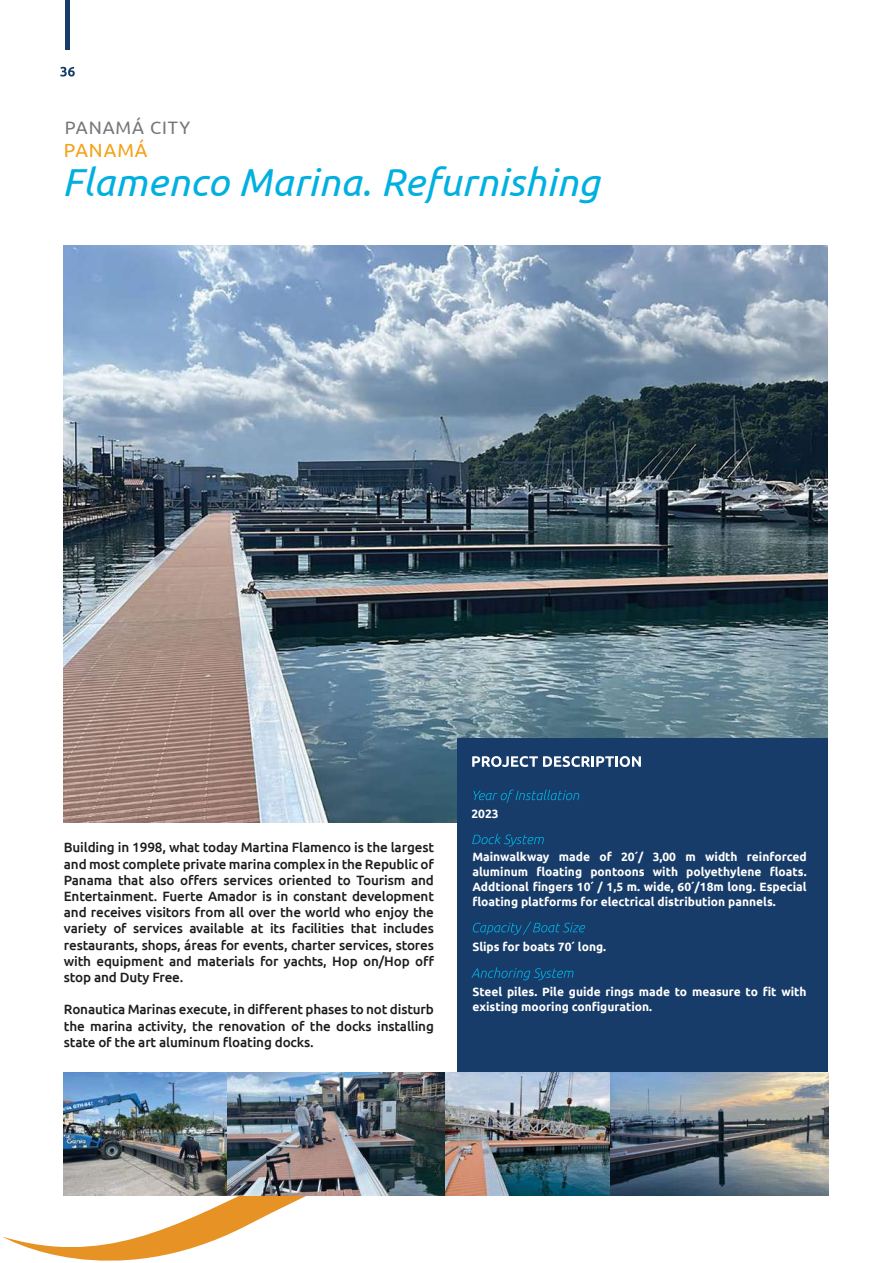
<style>
.page{position:relative;width:893px;height:1263px;background:#fff}
.page>*{position:absolute;margin:0;border:0;box-sizing:border-box;transform-origin:0 0}
.t1{font:italic 39px "Ubuntu";letter-spacing:.01em;color:#00b0e1}
.t2{font:19.05px "Ubuntu";letter-spacing:.05em;color:#f6a016}
.t3{font:18px "Ubuntu";letter-spacing:.05em;color:#76777b}
.t4{font:500 13.5px/16.2px "Ubuntu";letter-spacing:-.01em;color:#1d1d1b;text-align:justify}
.t5{font:700 12px/15px "Ubuntu";color:#fff;text-align:justify}
</style>
<div class="page">
<svg style="left:60px;top:67px;width:15px;height:10px"></svg>
<svg style="left:2px;top:1096px;width:539px;height:165px"></svg>
<img style="left:64px;top:245px;width:763px;height:578px">
<div style="left:457px;top:738px;width:370px;height:334px;background:#183c69"></div>
<svg style="left:473px;top:789px;width:106px;height:14px"></svg>
<svg style="left:472px;top:833px;width:72px;height:14px"></svg>
<svg style="left:471px;top:967px;width:102px;height:13px"></svg>
<svg style="left:472px;top:756px;width:169px;height:11px"></svg>
<svg style="left:473px;top:922px;width:112px;height:13px"></svg>
<img style="left:64px;top:1072px;width:764px;height:123px">
<div style="left:65px;top:0;width:5px;height:50px;background:#183c69"></div>
<h3 class="t3" style="left:65px;top:117px;width:127px">PANAMÁ CITY</h3>
<h2 class="t2" style="left:64px;top:139px;width:85px">PANAMÁ</h2>
<h1 class="t1" style="left:62px;top:158px;width:539px">Flamenco Marina. Refurnishing</h1>
<p class="t4" style="left:64px;top:839px;width:372px">Building in 1998, what today Martina Flamenco is the largest and most complete private marina complex in the Republic of Panama that also offers services oriented to Tourism and Entertainment. Fuerte Amador is in constant development and receives visitors from all over the world who enjoy the variety of services available at its facilities that includes restaurants, shops, áreas for events, charter services, stores with equipment and materials for yachts, Hop on/Hop off stop and Duty Free.</p>
<p class="t4" style="left:64px;top:1001px;width:372px">Ronautica Marinas execute, in different phases to not disturb the marina activity, the renovation of the docks installing state of the art aluminum floating docks.</p>
<p class="t5" style="left:471px;top:806px;width:29px">2023</p>
<p class="t5" style="left:472px;top:849px;width:336px">Mainwalkway made of 20´/ 3,00 m width reinforced aluminum floating pontoons with polyethylene floats.<br>Addtional fingers 10´ / 1,5 m. wide, 60´/18m long. Especial floating platforms for electrical distribution pannels.</p>
<p class="t5" style="left:472px;top:938px;width:135px">Slips for boats 70´ long.</p>
<p class="t5" style="left:472px;top:984px;width:336px">Steel piles. Pile guide rings made to measure to fit with existing mooring configuration.</p>
</div>
